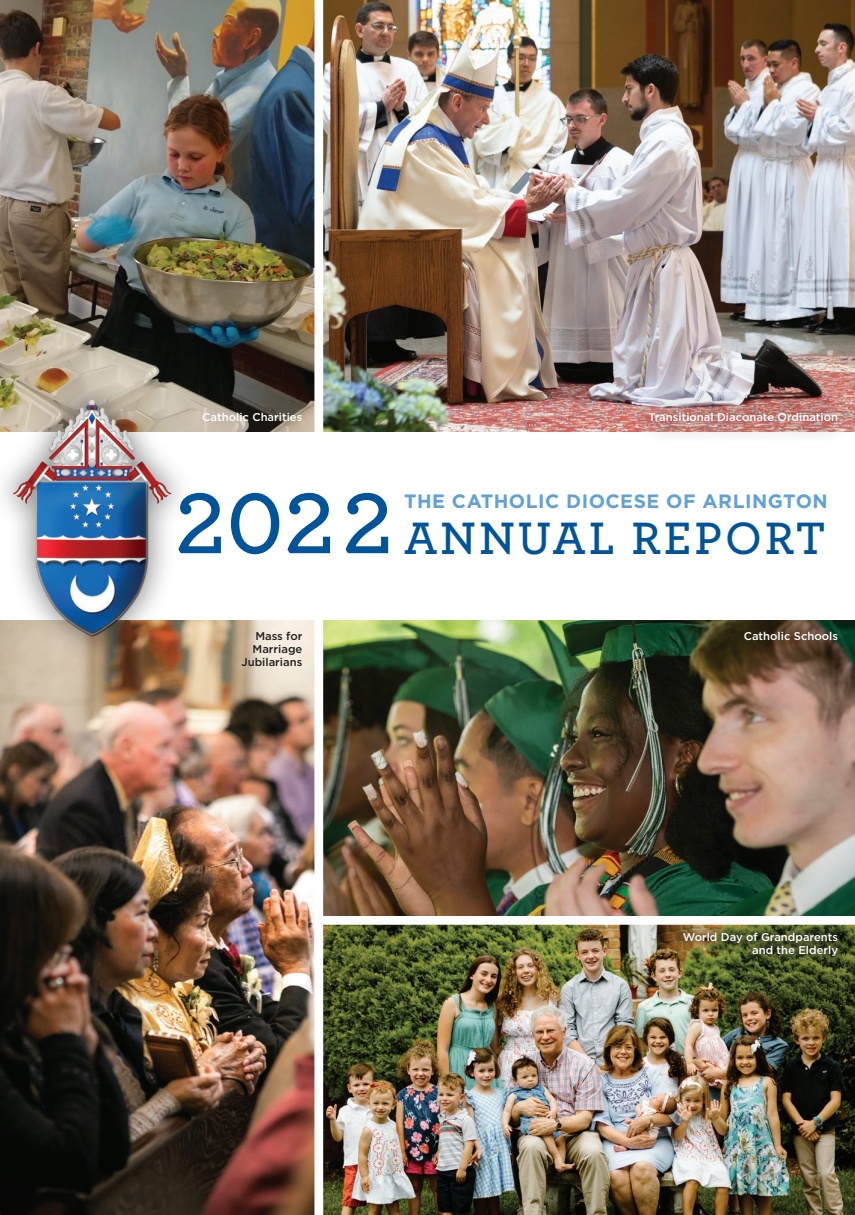
<style>
.page{position:relative;width:855px;height:1215px;background:#fff}
.page>*{position:absolute;margin:0;border:0;box-sizing:border-box;transform-origin:0 0}
.t1{font:600 90.12px "Archer";color:#01549a}
.t2{font:600 47.62px "Archer";letter-spacing:.06em;color:#01549a}
.t3{font:700 19.25px "Gotham";letter-spacing:.025em;color:#61a1d7}
.t4{font:500 11.25px/13px "Gotham";color:#fff;text-align:right}
.t5{font:500 11.25px/12.9px "Gotham";color:#231f20;text-align:right}
</style>
<div class="page">
<img style="left:323px;top:620px;width:532px;height:296px">
<img style="left:0;top:0;width:855px;height:431px">
<img style="left:323px;top:925px;width:532px;height:290px">
<img style="left:0;top:620px;width:314px;height:595px">
<div style="left:314px;top:0;width:9px;height:435px;background:#fff"></div>
<div style="left:0;top:374px;width:196px;height:289px;background:#231f20;opacity:.52"></div>
<img style="left:1px;top:389px;width:183px;height:256px">
<div style="left:627px;top:388px;width:228px;height:57px;background:#231f20;opacity:.5"></div>
<div style="left:671px;top:921px;width:178px;height:47px;background:#231f20;opacity:.5"></div>
<p class="t4" style="left:202px;top:410px;width:102px">Catholic Charities</p>
<p class="t4" style="left:648px;top:410px;width:191px">Transitional Diaconate Ordination</p>
<h1 class="t1" style="left:175px;top:456px;width:220px">2022</h1>
<h3 class="t3" style="left:404px;top:488px;width:425px">THE CATHOLIC DIOCESE OF ARLINGTON</h3>
<h2 class="t2" style="left:404px;top:502px;width:423px">ANNUAL REPORT</h2>
<p class="t5" style="left:241px;top:629px;width:62px">Mass for<br>Marriage<br>Jubilarians</p>
<p class="t4" style="left:744px;top:629px;width:96px">Catholic Schools</p>
<p class="t4" style="left:683px;top:931px;width:157px">World Day of Grandparents and the Elderly</p>
</div>
